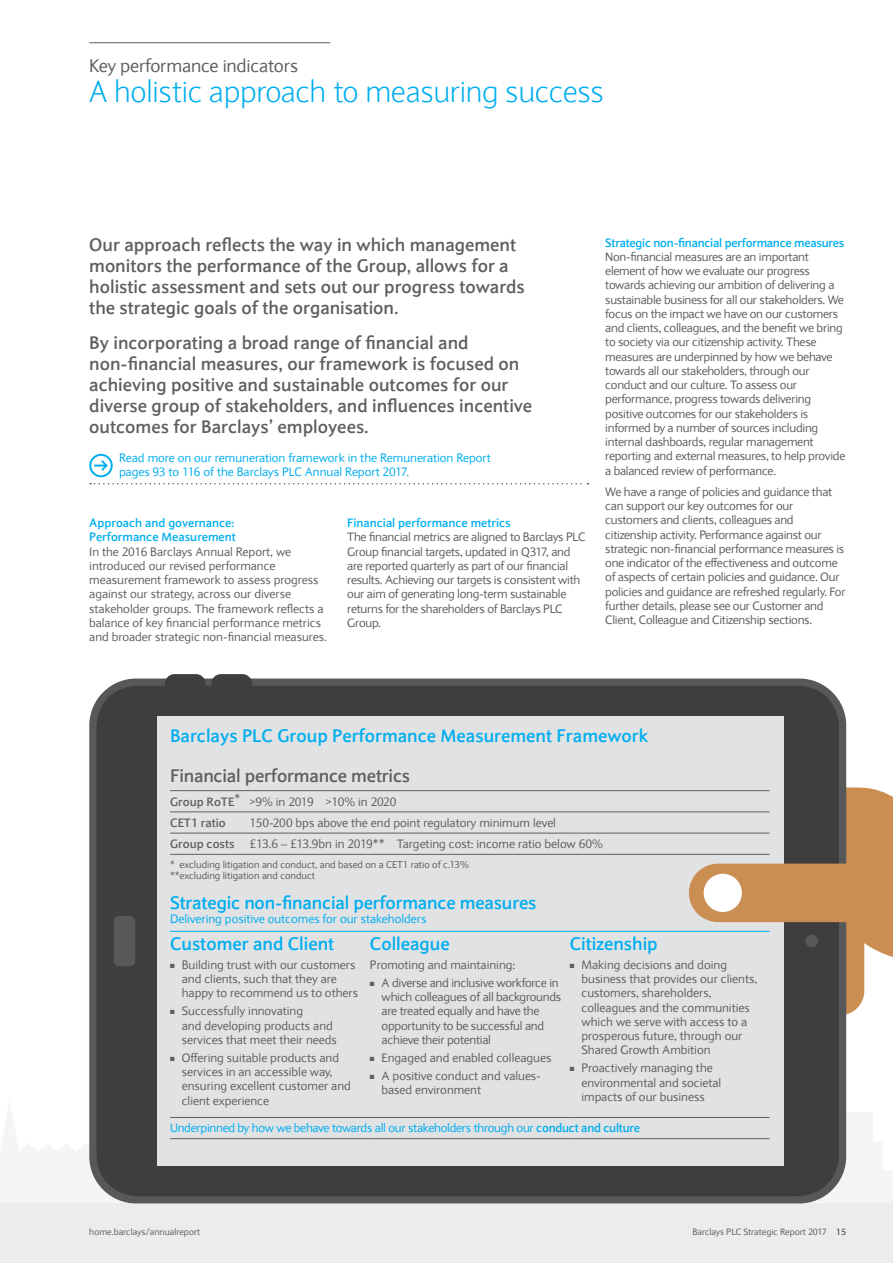
<style>
.page{position:relative;width:893px;height:1263px;background:#fff}
.page>*{position:absolute;margin:0;border:0;box-sizing:border-box;transform-origin:0 0}
._01_Heading_1{font:300 30px "Expert Sans";letter-spacing:-.01em;color:#00aeef}
._05_Intro_grey_bold{font:700 18px/21px "Expert Sans";color:#5f5f62}
._05_Intro_grey_bold-2{font:700 18px "Expert Sans";color:#00aeef}
._05_Intro_grey_regul{font:700 18px "Expert Sans";letter-spacing:-.01em;color:#5f5f62}
._01_Heading_0{font:18px "Expert Sans";letter-spacing:-.01em;color:#5f5f62}
._07_Body_text{font:12px/14.2px "Expert Sans";letter-spacing:-.02em;color:#5f5f62}
._07_Body_text-2{font:12px/14.2px "Expert Sans";color:#5f5f62}
._11_Subhead_2{font:12px "Expert Sans";color:#5f5f62}
._05_Intro_grey_bold-3{font:12px/14.2px "Expert Sans";color:#00aeef}
._10_Subhead_1{font:12px "Expert Sans";letter-spacing:-.02em;color:#00aeef}
._10_Subhead_1-2{font:700 12px/14.2px "Expert Sans";color:#00aeef}
._07_Body_text-3{font:12px "Expert Sans";color:#00aeef}
._10_Subhead_1-3{font:700 12px "Expert Sans";letter-spacing:-.02em;color:#00aeef}
._11_Subhead_2-2{font:12px "Expert Sans";letter-spacing:-.025em;color:#5f5f62}
._07_Body_text_BEFORE{font:12px "Expert Sans";color:#5f5f62}
._11_Subhead_2-3{font:700 12px "Expert Sans";color:#5f5f62}
._09_Notes{font:9.75px "Expert Sans";color:#5f5f62}
._30_Folio{font:9px "Expert Sans";color:#5f5f62}
.s1{font-weight:700}
</style>
<div class="page">
<div style="left:0;top:1203px;width:893px;height:60px;background:#ececee"></div>
<hr style="left:89px;top:42px;width:241px;height:1px;background:#5f5f62">
<svg style="left:846px;top:787px;width:47px;height:227px;fill:#cb8e52"></svg>
<div style="left:89px;top:678px;width:757px;height:525px;background:#57585a;border-radius:47px"></div>
<svg style="left:97px;top:674px;width:742px;height:522px;background:#474748"></svg>
<div style="left:114px;top:916px;width:21px;height:50px;background:#57585a;border-radius:5px"></div>
<div style="left:158px;top:716px;width:626px;height:450px;background:#e1e2e4"></div>
<svg style="left:89px;top:454px;width:24px;height:23px"></svg>
<hr style="left:170px;top:1117px;width:200px;height:1px;background:#5f5f62">
<hr style="left:370px;top:1117px;width:200px;height:1px;background:#5f5f62">
<hr style="left:570px;top:1117px;width:200px;height:1px;background:#5f5f62">
<hr style="left:170px;top:1138px;width:200px;height:1px;background:#5f5f62">
<hr style="left:370px;top:1138px;width:200px;height:1px;background:#5f5f62">
<hr style="left:570px;top:1138px;width:200px;height:1px;background:#5f5f62">
<hr style="left:170px;top:790px;width:200px;height:1px;background:#5f5f62">
<hr style="left:370px;top:790px;width:200px;height:1px;background:#5f5f62">
<hr style="left:570px;top:790px;width:200px;height:1px;background:#5f5f62">
<hr style="left:170px;top:812px;width:200px;height:1px;background:#5f5f62">
<hr style="left:370px;top:812px;width:200px;height:1px;background:#5f5f62">
<hr style="left:570px;top:812px;width:200px;height:1px;background:#5f5f62">
<hr style="left:170px;top:833px;width:200px;height:1px;background:#5f5f62">
<hr style="left:370px;top:833px;width:200px;height:1px;background:#5f5f62">
<hr style="left:570px;top:833px;width:200px;height:1px;background:#5f5f62">
<hr style="left:170px;top:854px;width:200px;height:1px;background:#5f5f62">
<hr style="left:370px;top:854px;width:200px;height:1px;background:#5f5f62">
<hr style="left:570px;top:854px;width:200px;height:1px;background:#5f5f62">
<hr style="left:170px;top:931px;width:200px;height:1px;background:#00aeef">
<hr style="left:370px;top:931px;width:200px;height:1px;background:#00aeef">
<hr style="left:570px;top:931px;width:200px;height:1px;background:#00aeef">
<svg style="left:689px;top:864px;width:159px;height:168px"></svg>
<div style="left:704px;top:874px;width:38px;height:38px;background:#fff;border-radius:50%"></div>
<svg style="left:90px;top:483px;width:498px;height:1px"></svg>
<p class="_01_Heading_0" style="left:89px;top:55px;width:210px">Key performance indicators</p>
<p class="_01_Heading_1" style="left:89px;top:73px;width:516px">A holistic approach to measuring success</p>
<p class="_05_Intro_grey_bold" style="left:89px;top:233px;width:437px">Our approach reflects the way in which management monitors the performance of the Group, allows for a holistic assessment and sets out our progress towards the strategic goals of the organisation.</p>
<p class="_05_Intro_grey_bold" style="left:89px;top:332px;width:444px">By incorporating a broad range of financial and non-financial measures, our framework is focused on achieving positive and sustainable outcomes for our diverse group of stakeholders, and influences incentive outcomes for Barclays’ employees.</p>
<p class="_05_Intro_grey_bold-3" style="left:119px;top:450px;width:373px">Read more on our remuneration framework in the Remuneration Report pages 93 to 116 of the Barclays PLC Annual Report 2017.</p>
<p class="_10_Subhead_1-2" style="left:89px;top:515px;width:148px">Approach and governance:<br>Performance Measurement</p>
<p class="_07_Body_text-2" style="left:89px;top:544px;width:239px">In the 2016 Barclays Annual Report, we introduced our revised performance measurement framework to assess progress against our strategy, across our diverse stakeholder groups. The framework reflects a balance of key financial performance metrics and broader strategic non-financial measures.</p>
<p class="_10_Subhead_1-2" style="left:347px;top:515px;width:165px">Financial performance metrics</p>
<p class="_07_Body_text" style="left:347px;top:530px;width:240px">The financial metrics are aligned to Barclays PLC Group financial targets, updated in Q317, and are reported quarterly as part of our financial results. Achieving our targets is consistent with our aim of generating long-term sustainable returns for the shareholders of Barclays PLC Group.</p>
<p class="_10_Subhead_1-3" style="left:605px;top:234px;width:241px">Strategic non-financial performance measures</p>
<p class="_07_Body_text" style="left:605px;top:249px;width:242px">Non-financial measures are an important element of how we evaluate our progress towards achieving our ambition of delivering a sustainable business for all our stakeholders. We focus on the impact we have on our customers and clients, colleagues, and the benefit we bring to society via our citizenship activity. These measures are underpinned by how we behave towards all our stakeholders, through our conduct and our culture. To assess our performance, progress towards delivering positive outcomes for our stakeholders is informed by a number of sources including internal dashboards, regular management reporting and external measures, to help provide a balanced review of performance.</p>
<p class="_07_Body_text" style="left:605px;top:484px;width:242px">We have a range of policies and guidance that can support our key outcomes for our customers and clients, colleagues and citizenship activity. Performance against our strategic non-financial performance measures is one indicator of the effectiveness and outcome of aspects of certain policies and guidance. Our policies and guidance are refreshed regularly. For further details, please see our Customer and Client, Colleague and Citizenship sections.</p>
<p class="_05_Intro_grey_bold-2" style="left:170px;top:723px;width:480px">Barclays PLC Group Performance Measurement Framework</p>
<p class="_05_Intro_grey_regul" style="left:170px;top:764px;width:242px">Financial performance metrics</p>
<p class="_11_Subhead_2-2" style="left:170px;top:794px;width:228px"><span class="s1">Group RoTE</span>* &gt;9% in 2019 &gt;10% in 2020</p>
<p class="_11_Subhead_2-3" style="left:170px;top:814px;width:57px">CET1 ratio</p>
<p class="_11_Subhead_2" style="left:250px;top:815px;width:308px">150-200 bps above the end point regulatory minimum level</p>
<p class="_11_Subhead_2" style="left:170px;top:836px;width:434px"><span class="s1">Group costs</span> £13.6 – £13.9bn in 2019** Targeting cost: income ratio below 60%</p>
<p class="_09_Notes" style="left:170px;top:858px;width:300px">* excluding litigation and conduct, and based on a CET1 ratio of c.13%</p>
<p class="_09_Notes" style="left:170px;top:869px;width:147px">**excluding litigation and conduct</p>
<p class="_05_Intro_grey_bold-2" style="left:170px;top:890px;width:368px">Strategic non-financial performance measures</p>
<p class="_07_Body_text-3" style="left:170px;top:911px;width:258px">Delivering positive outcomes for our stakeholders</p>
<p class="_05_Intro_grey_bold-2" style="left:170px;top:932px;width:166px">Customer and Client</p>
<p class="_07_Body_text-2" style="left:182px;top:957px;width:178px;text-indent:-12px">■ Building trust with our customers and clients, such that they are happy to recommend us to others</p>
<p class="_07_Body_text-2" style="left:182px;top:1004px;width:157px;text-indent:-12px">■ Successfully innovating<br>and developing products and services that meet their needs</p>
<p class="_07_Body_text-2" style="left:182px;top:1050px;width:171px;text-indent:-12px">■ Offering suitable products and services in an accessible way, ensuring excellent customer and client experience</p>
<p class="_05_Intro_grey_bold-2" style="left:370px;top:932px;width:81px">Colleague</p>
<p class="_07_Body_text_BEFORE" style="left:370px;top:957px;width:147px">Promoting and maintaining:</p>
<p class="_07_Body_text" style="left:382px;top:975px;width:181px;text-indent:-12px">■ A diverse and inclusive workforce in which colleagues of all backgrounds are treated equally and have the opportunity to be successful and achieve their potential</p>
<p class="_07_Body_text-2" style="left:370px;top:1050px;width:183px">■ Engaged and enabled colleagues</p>
<p class="_07_Body_text-2" style="left:382px;top:1068px;width:161px;text-indent:-12px">■ A positive conduct and values&shy;based environment</p>
<p class="_05_Intro_grey_bold-2" style="left:570px;top:932px;width:89px">Citizenship</p>
<p class="_07_Body_text-2" style="left:581px;top:957px;width:177px;text-indent:-12px">■ Making decisions and doing business that provides our clients, customers, shareholders, colleagues and the communities which we serve with access to a prosperous future, through our<br>Shared Growth Ambition</p>
<p class="_07_Body_text-2" style="left:581px;top:1061px;width:141px;text-indent:-12px">■ Proactively managing the environmental and societal impacts of our business</p>
<p class="_10_Subhead_1" style="left:170px;top:1120px;width:471px">Underpinned by how we behave towards all our stakeholders through our <span class="s1">conduct and culture</span></p>
<p class="_30_Folio" style="left:89px;top:1226px;width:112px">home.barclays/annualreport</p>
<p class="_30_Folio" style="left:692px;top:1226px;width:155px">Barclays PLC Strategic Report 2017 <span class="s1">15</span></p>
</div>
